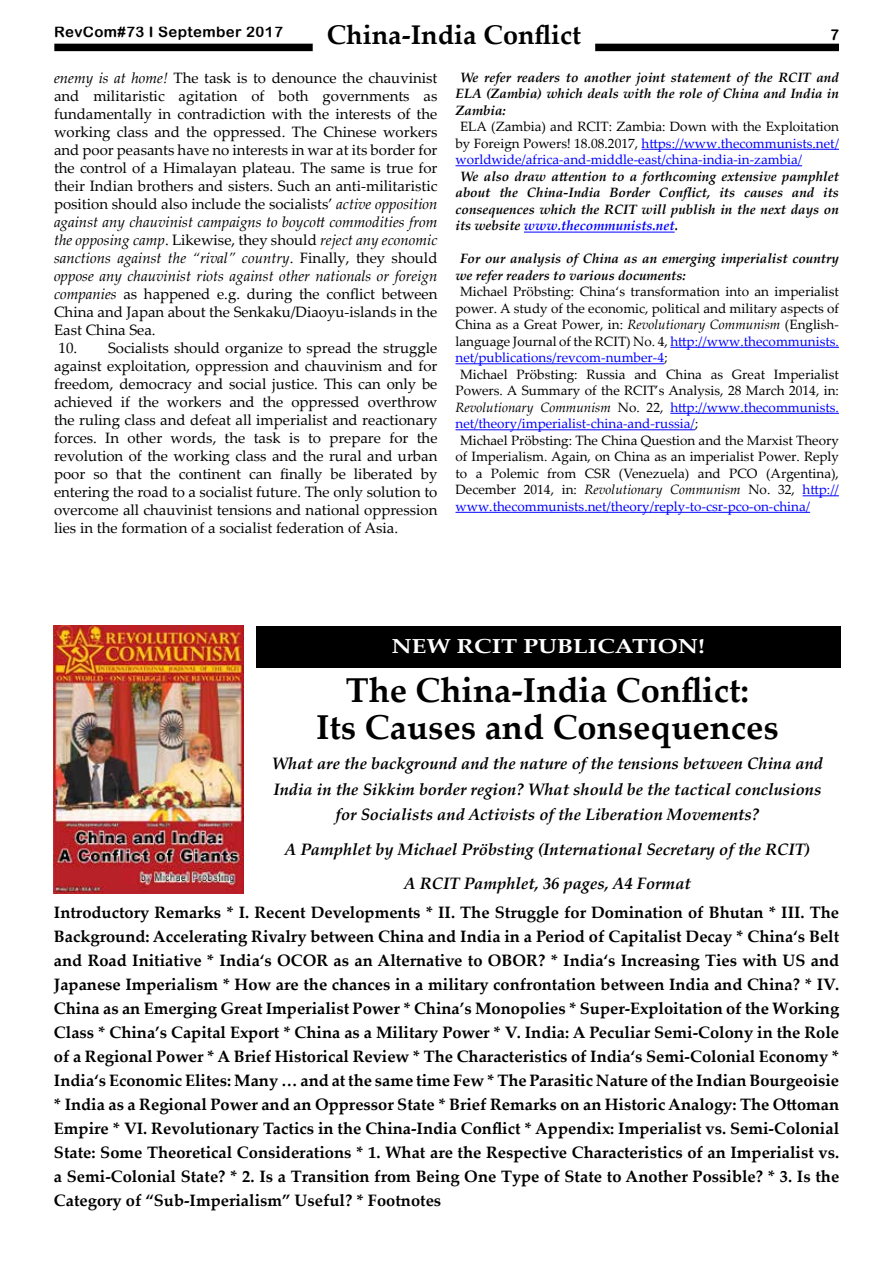
<style>
.page{position:relative;width:893px;height:1263px;background:#fff}
.page>*{position:absolute;margin:0;border:0;box-sizing:border-box;transform-origin:0 0}
.t1{font:700 34.5px/37.5px "Palatino Linotype";color:#000;text-align:center}
.t2{font:700 27px "Palatino Linotype";color:#000}
.t3{font:700 20.25px "Palatino Linotype";color:#fff;scale:1.2 1}
.t4{font:700 16.5px/24px "Palatino Linotype";color:#000;text-align:justify}
.t5{font:italic 700 16.5px/25.5px "Palatino Linotype";color:#000;text-align:center}
.t6{font:15px/18px "Palatino Linotype";color:#000;text-align:justify}
.t7{font:15px "Arial Rounded MT Bold";letter-spacing:.025em;color:#000}
.t8{font:13.5px "Palatino Linotype";color:#000}
.t9{font:italic 700 13.5px/16.5px "Palatino Linotype";color:#000;text-align:justify}
.t10{font:13.5px/16.5px "Palatino Linotype";color:#00f;text-align:justify}
.s1{font-style:italic}
.s2{color:#000}
.s3{color:#00f}
.s4{font-style:italic;color:#000}
</style>
<div class="page">
<div style="left:54px;top:44px;width:785px;height:7px;background:#000"></div>
<div style="left:313px;top:24px;width:282px;height:30px;background:#fff"></div>
<hr style="left:642px;top:149px;width:197px;height:1px;background:#00f">
<hr style="left:455px;top:165px;width:347px;height:1px;background:#00f">
<hr style="left:524px;top:232px;width:151px;height:1px;background:#00f">
<hr style="left:670px;top:347px;width:169px;height:1px;background:#00f">
<hr style="left:455px;top:363px;width:209px;height:1px;background:#00f">
<hr style="left:670px;top:413px;width:169px;height:1px;background:#00f">
<hr style="left:455px;top:429px;width:240px;height:1px;background:#00f">
<hr style="left:803px;top:495px;width:36px;height:1px;background:#00f">
<hr style="left:455px;top:512px;width:355px;height:1px;background:#00f">
<img style="left:54px;top:625px;width:190px;height:268px">
<div style="left:256px;top:626px;width:584px;height:41px;background:#000"></div>
<p class="t7" style="left:54px;top:23px;width:230px">RevCom#73 I September 2017</p>
<h2 class="t2" style="left:327px;top:15px;width:256px">China-India Conflict</h2>
<p class="t7" style="left:830px;top:26px;width:10px">7</p>
<p class="t6" style="left:54px;top:68px;width:385px"><span class="s1">enemy is at home!</span> The task is to denounce the chauvinist and militaristic agitation of both governments as fundamentally in contradiction with the interests of the working class and the oppressed. The Chinese workers and poor peasants have no interests in war at its border for the control of a Himalayan plateau. The same is true for their Indian brothers and sisters. Such an anti-militaristic position should also include the socialists’ <span class="s1">active opposition against any chauvinist campaigns to boycott commodities from the opposing camp</span>. Likewise, they should <span class="s1">reject any economic sanctions against the “rival” country</span>. Finally, they should <span class="s1">oppose any chauvinist riots against other nationals or foreign companies</span> as happened e.g. during the conflict between China and Japan about the Senkaku/Diaoyu-islands in the East China Sea.</p>
<p class="t6" style="left:54px;top:338px;width:385px;text-indent:4px">10. Socialists should organize to spread the struggle against exploitation, oppression and chauvinism and for freedom, democracy and social justice. This can only be achieved if the workers and the oppressed overthrow the ruling class and defeat all imperialist and reactionary forces. In other words, the task is to prepare for the revolution of the working class and the rural and urban poor so that the continent can finally be liberated by entering the road to a socialist future. The only solution to overcome all chauvinist tensions and national oppression lies in the formation of a socialist federation of Asia.</p>
<p class="t9" style="left:455px;top:69px;width:385px;text-indent:4px">We refer readers to another joint statement of the RCIT and ELA (Zambia) which deals with the role of China and India in Zambia:</p>
<p class="t10" style="left:455px;top:118px;width:385px;text-indent:4px"><span class="s2">ELA (Zambia) and RCIT: Zambia: Down with the Exploitation by Foreign Powers! 18.08.2017,</span> https://www.thecommunists.net/ worldwide/africa-and-middle-east/china-india-in-zambia/</p>
<p class="t9" style="left:455px;top:167px;width:385px;text-indent:4px">We also draw attention to a forthcoming extensive pamphlet about the China-India Border Conflict, its causes and its consequences which the RCIT will publish in the next days on its website <span class="s3">www.thecommunists.net</span>.</p>
<p class="t9" style="left:455px;top:250px;width:385px;text-indent:4px">For our analysis of China as an emerging imperialist country we refer readers to various documents:</p>
<p class="t8" style="left:460px;top:282px;width:380px">Michael Pröbsting: China‘s transformation into an imperialist</p>
<p class="t8" style="left:455px;top:299px;width:385px">power. A study of the economic, political and military aspects of</p>
<p class="t8" style="left:455px;top:315px;width:385px">China as a Great Power, in: <span class="s1">Revolutionary Communism</span> (English-</p>
<p class="t8" style="left:455px;top:332px;width:385px">language Journal of the RCIT) No. 4, <span class="s3">http://www.thecommunists.</span></p>
<p class="t10" style="left:455px;top:349px;width:213px">net/publications/revcom-number-4<span class="s2">;</span></p>
<p class="t8" style="left:460px;top:365px;width:380px">Michael Pröbsting: Russia and China as Great Imperialist</p>
<p class="t8" style="left:455px;top:381px;width:385px">Powers. A Summary of the RCIT’s Analysis, 28 March 2014, in:</p>
<p class="t10" style="left:455px;top:398px;width:385px"><span class="s4">Revolutionary Communism</span> <span class="s2">No. 22,</span> http://www.thecommunists.</p>
<p class="t10" style="left:455px;top:415px;width:244px">net/theory/imperialist-china-and-russia/<span class="s2">;</span></p>
<p class="t8" style="left:460px;top:431px;width:380px">Michael Pröbsting: The China Question and the Marxist Theory</p>
<p class="t8" style="left:455px;top:447px;width:385px">of Imperialism. Again, on China as an imperialist Power. Reply</p>
<p class="t8" style="left:455px;top:464px;width:385px">to a Polemic from CSR (Venezuela) and PCO (Argentina),</p>
<p class="t8" style="left:455px;top:480px;width:385px">December 2014, in: <span class="s1">Revolutionary Communism</span> No. 32, <span class="s3">http://</span></p>
<p class="t10" style="left:455px;top:497px;width:356px">www.thecommunists.net/theory/reply-to-csr-pco-on-china/</p>
<h3 class="t3" style="left:391px;top:632px;width:263px">NEW RCIT PUBLICATION!</h3>
<h1 class="t1" style="left:316px;top:670px;width:464px">The China-India Conflict:<br>Its Causes and Consequences</h1>
<p class="t5" style="left:272px;top:750px;width:553px">What are the background and the nature of the tensions between China and<br>India in the Sikkim border region? What should be the tactical conclusions for Socialists and Activists of the Liberation Movements?</p>
<p class="t5" style="left:284px;top:831px;width:527px;line-height:34.5px">A Pamphlet by Michael Pröbsting (International Secretary of the RCIT)<br>A RCIT Pamphlet, 36 pages, A4 Format</p>
<p class="t4" style="left:54px;top:900px;width:787px">Introductory Remarks * I. Recent Developments * II. The Struggle for Domination of Bhutan * III. The Background: Accelerating Rivalry between China and India in a Period of Capitalist Decay * China‘s Belt and Road Initiative * India‘s OCOR as an Alternative to OBOR? * India‘s Increasing Ties with US and Japanese Imperialism * How are the chances in a military confrontation between India and China? * IV.<br>China as an Emerging Great Imperialist Power * China’s Monopolies * Super-Exploitation of the Working Class * China’s Capital Export * China as a Military Power * V. India: A Peculiar Semi-Colony in the Role of a Regional Power * A Brief Historical Review * The Characteristics of India‘s Semi-Colonial Economy * India‘s Economic Elites: Many … and at the same time Few * The Parasitic Nature of the Indian Bourgeoisie * India as a Regional Power and an Oppressor State * Brief Remarks on an Historic Analogy: The Ottoman Empire * VI. Revolutionary Tactics in the China-India Conflict * Appendix: Imperialist vs. Semi-Colonial State: Some Theoretical Considerations * 1. What are the Respective Characteristics of an Imperialist vs. a Semi-Colonial State? * 2. Is a Transition from Being One Type of State to Another Possible? * 3. Is the Category of “Sub-Imperialism” Useful? * Footnotes</p>
</div>
